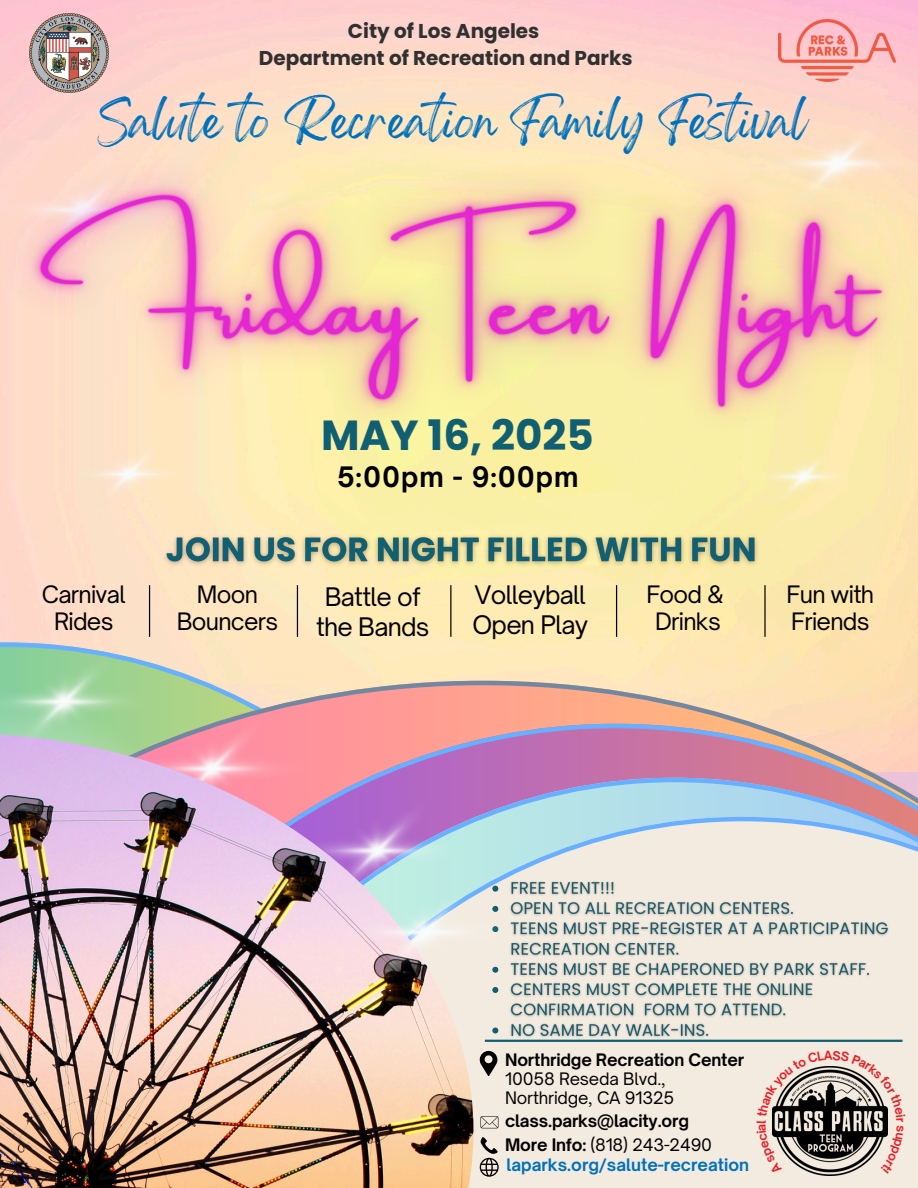
<style>
.page{position:relative;width:918px;height:1188px;background:#fff}
.page>*{position:absolute;margin:0;border:0;box-sizing:border-box;transform-origin:0 0}
.t1{font:700 42px "Poppins";color:#115f72}
.t2{font:36px "Gellatio";color:#0071bc}
.t3{font:700 27px "Open Sauce One";letter-spacing:.035em;color:#000}
.t4{font:24.45px/29.8px "Open Sauce One";letter-spacing:-.03em;color:#000}
.t5{font:22.95px/27.6px "Open Sauce One";letter-spacing:-.03em;color:#000}
.t6{font:700 19.95px "Poppins";color:#303030}
.t7{font:16.5px "Open Sauce One";letter-spacing:-.01em;color:#000}
.t8{font:700 16.5px "Open Sauce One";letter-spacing:-.01em;color:#000}
.t9{font:700 16.5px "Open Sauce One";color:#0071bc}
.s1{font-weight:700}
</style>
<div class="page">
<img style="left:0;top:0;width:918px;height:681px">
<img style="left:779px;top:19px;width:117px;height:62px">
<img style="left:29px;top:14px;width:79px;height:69px">
<svg style="left:178px;top:642px;width:382px;height:39px;background:#fde7bd"></svg>
<hr style="left:149px;top:585px;width:1px;height:52px;background:#000">
<hr style="left:450px;top:585px;width:1px;height:52px;background:#000">
<hr style="left:616px;top:585px;width:1px;height:52px;background:#000">
<hr style="left:764px;top:585px;width:2px;height:52px;background:#000">
<hr style="left:297px;top:585px;width:1px;height:52px;background:#000">
<img style="left:157px;top:527px;width:608px;height:47px">
<svg style="left:178px;top:681px;width:740px;height:43px;background:#eebfa3"></svg>
<svg style="left:325px;top:724px;width:593px;height:54px;background:#d092aa"></svg>
<svg style="left:473px;top:778px;width:445px;height:39px;background:#b2b2d0"></svg>
<img style="left:178px;top:710px;width:147px;height:23px">
<svg style="left:473px;top:817px;width:445px;height:371px;background:#e9e7e0"></svg>
<img style="left:0;top:733px;width:473px;height:455px">
<img style="left:0;top:642px;width:178px;height:119px">
<hr style="left:485px;top:1040px;width:418px;height:2px;background:#115f72">
<img style="left:485px;top:876px;width:409px;height:167px">
<img style="left:311px;top:873px;width:227px;height:118px">
<div style="left:50px;top:494px;width:157px;height:21px;background:#ffe2c6"></div>
<img style="left:494px;top:83px;width:424px;height:411px">
<img style="left:0;top:83px;width:494px;height:411px">
<img style="left:732px;top:440px;width:142px;height:73px">
<svg style="left:480px;top:1137px;width:19px;height:40px"></svg>
<svg style="left:480px;top:1051px;width:17px;height:26px"></svg>
<svg style="left:480px;top:1116px;width:18px;height:12px"></svg>
<svg style="left:756px;top:1050px;width:150px;height:124px;background:#aea79f"></svg>
<h5 class="t6" style="left:348px;top:17px;width:193px">City of Los Angeles</h5>
<p class="t6" style="left:259px;top:44px;width:375px">Department of Recreation and Parks</p>
<p class="t2" style="left:97px;top:113px;width:711px">Salute to Recreation Family Festival</p>
<p class="t1" style="left:321px;top:406px;width:274px">MAY 16, 2025</p>
<p class="t3" style="left:337px;top:460px;width:243px">5:00pm - 9:00pm</p>
<p class="t5" style="left:42px;top:580px;width:85px;text-align:center">Carnival<br>Rides</p>
<p class="t4" style="left:316px;top:582px;width:115px;text-align:center">Battle of the Bands</p>
<p class="t5" style="left:646px;top:580px;width:79px">Food &amp;</p>
<p class="t4" style="left:472px;top:580px;width:117px">Volleyball<br>Open Play</p>
<p class="t5" style="left:787px;top:580px;width:89px">Fun with<br>Friends</p>
<p class="t5" style="left:197px;top:580px;width:63px">Moon</p>
<p class="t5" style="left:177px;top:607px;width:103px">Bouncers</p>
<h4 class="t5" style="left:655px;top:608px;width:67px">Drinks</h4>
<h6 class="t8" style="left:505px;top:1049px;width:241px">Northridge Recreation Center</h6>
<h6 class="t7" style="left:505px;top:1068px;width:162px">10058 Reseda Blvd.,</h6>
<p class="t7" style="left:505px;top:1087px;width:171px">Northridge, CA 91325</p>
<p class="t8" style="left:505px;top:1110px;width:185px">class.parks@lacity.org</p>
<p class="t7" style="left:505px;top:1135px;width:209px"><span class="s1">More Info:</span> (818) 243-2490</p>
<p class="t9" style="left:506px;top:1155px;width:244px">laparks.org/salute-recreation</p>
</div>
